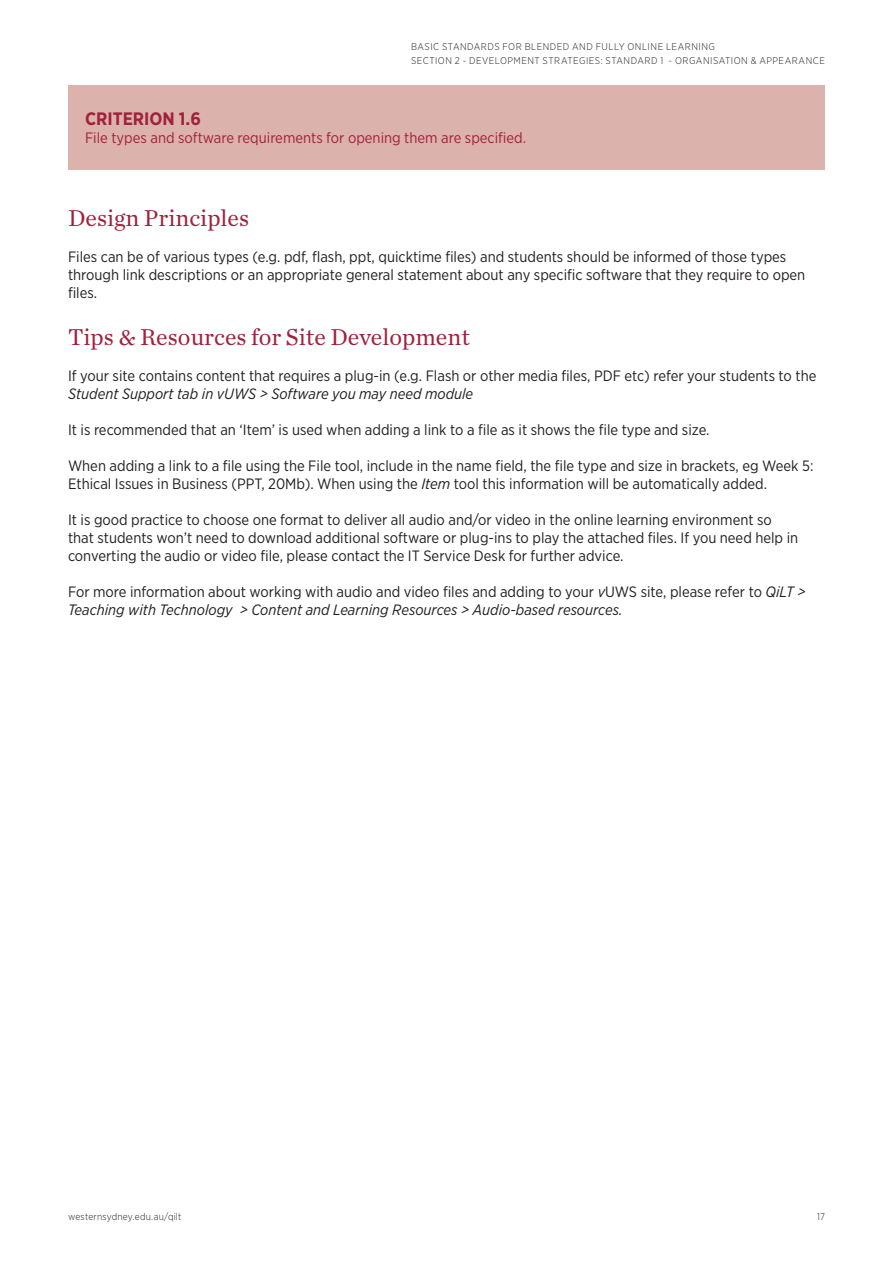
<style>
.page{position:relative;width:893px;height:1263px;background:#fff}
.page>*{position:absolute;margin:0;border:0;box-sizing:border-box;transform-origin:0 0}
.t1{font:24px "Chronicle Text G1";color:#a0213d}
.t2{font:700 18px "Gotham Narrow";color:#a0213d}
.t3{font:15px/18px "Gotham Narrow";color:#231f20}
.t4{font:15px "Gotham Narrow";color:#a0213d}
.t5{font:italic 15px "Gotham Narrow";color:#231f20}
.t6{font:300 9.75px/13.2px "Gotham Narrow";letter-spacing:.05em;color:#231f20}
.t7{font:300 9.75px "Gotham Narrow";letter-spacing:.02em;color:#231f20}
.s1{font-style:italic}
</style>
<div class="page">
<div style="left:68px;top:85px;width:757px;height:84px;background:#dcb2ac"></div>
<p class="t6" style="left:411px;top:40px;width:415px">BASIC STANDARDS FOR BLENDED AND FULLY ONLINE LEARNING<br>SECTION 2 - DEVELOPMENT STRATEGIES: STANDARD 1 - ORGANISATION &amp; APPEARANCE</p>
<p class="t2" style="left:85px;top:108px;width:117px">CRITERION 1.6</p>
<p class="t4" style="left:85px;top:129px;width:443px">File types and software requirements for opening them are specified.</p>
<h1 class="t1" style="left:68px;top:200px;width:183px">Design Principles</h1>
<p class="t3" style="left:68px;top:247px;width:739px">Files can be of various types (e.g. pdf, flash, ppt, quicktime files) and students should be informed of those types through link descriptions or an appropriate general statement about any specific software that they require to open files.</p>
<h1 class="t1" style="left:68px;top:319px;width:404px">Tips &amp; Resources for Site Development</h1>
<p class="t3" style="left:68px;top:366px;width:750px">If your site contains content that requires a plug-in (e.g. Flash or other media files, PDF etc) refer your students to the</p>
<p class="t5" style="left:68px;top:384px;width:407px">Student Support tab in vUWS &gt; Software you may need module</p>
<p class="t3" style="left:68px;top:420px;width:643px">It is recommended that an ‘Item’ is used when adding a link to a file as it shows the file type and size.</p>
<p class="t3" style="left:68px;top:456px;width:747px">When adding a link to a file using the File tool, include in the name field, the file type and size in brackets, eg Week 5:<br>Ethical Issues in Business (PPT, 20Mb). When using the <span class="s1">Item</span> tool this information will be automatically added.</p>
<p class="t3" style="left:68px;top:510px;width:732px">It is good practice to choose one format to deliver all audio and/or video in the online learning environment so that students won’t need to download additional software or plug-ins to play the attached files. If you need help in converting the audio or video file, please contact the IT Service Desk for further advice.</p>
<p class="t3" style="left:68px;top:582px;width:739px">For more information about working with audio and video files and adding to your <span class="s1">v</span>UWS site, please refer to <span class="s1">QiLT &gt;<br>Teaching with Technology &gt; Content and Learning Resources &gt; Audio-based resources.</span></p>
<p class="t7" style="left:68px;top:1211px;width:115px">westernsydney.edu.au/qilt</p>
<p class="t6" style="left:817px;top:1210px;width:9px">17</p>
</div>
